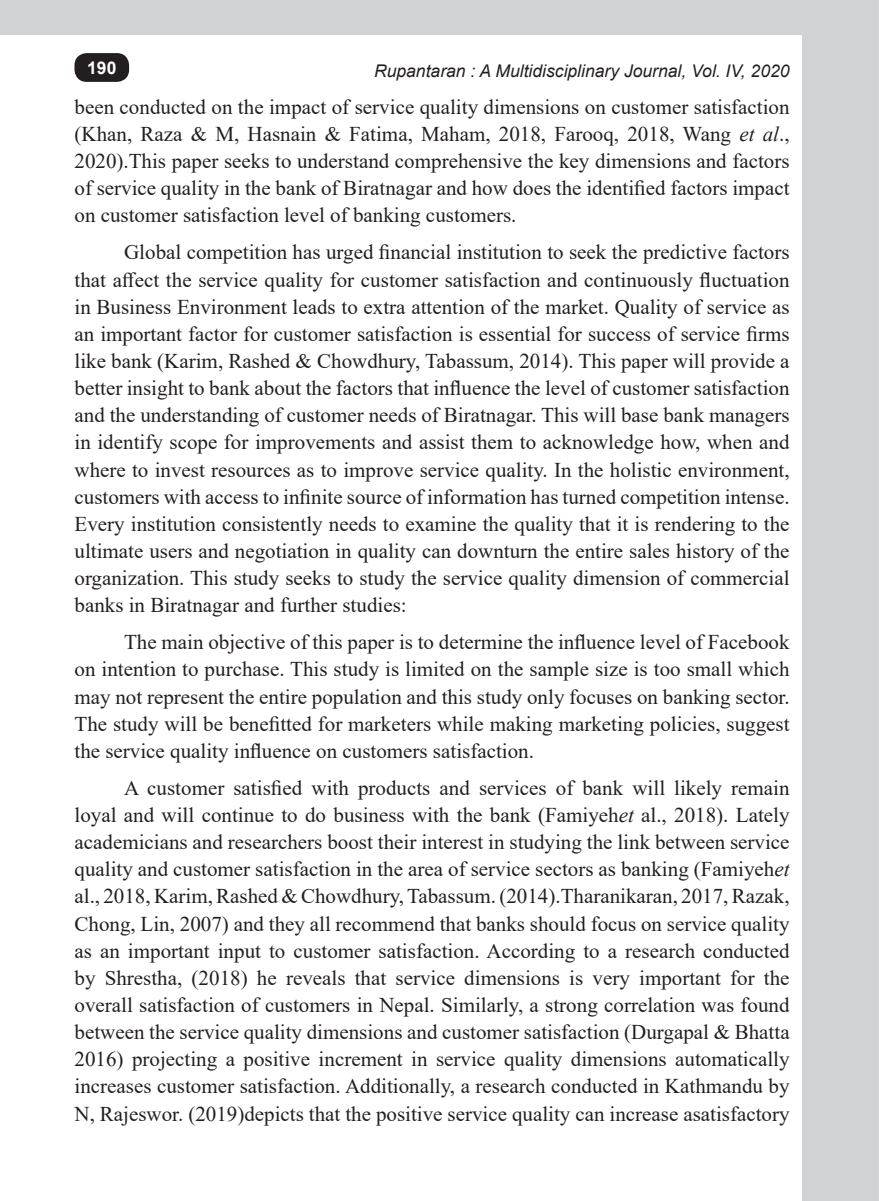
<style>
.page{position:relative;width:879px;height:1201px;background:#fff}
.page>*{position:absolute;margin:0;border:0;box-sizing:border-box;transform-origin:0 0}
.t1{font:21px/27.1px "Times New Roman";color:#231f20;text-align:justify}
.t2{font:italic 17.5px "Arial";color:#231f20}
.t3{font:700 17.5px "Arial";color:#fff}
.s1{font-style:italic}
</style>
<div class="page">
<div style="left:801px;top:0;width:77px;height:1200px;background:#d1d2d4"></div>
<div style="left:0;top:0;width:801px;height:35px;background:#d1d2d4"></div>
<div style="left:74px;top:53px;width:55px;height:29px;background:#231f20;border-radius:12px"></div>
<p class="t3" style="left:87px;top:56px;width:31px">190</p>
<p class="t2" style="left:374px;top:59px;width:417px">Rupantaran : A Multidisciplinary Journal, Vol. IV, 2020</p>
<p class="t1" style="left:74px;top:93px;width:716px">been conducted on the impact of service quality dimensions on customer satisfaction (Khan, Raza &amp; M, Hasnain &amp; Fatima, Maham, 2018, Farooq, 2018, Wang <span class="s1">et al</span>., 2020).This paper seeks to understand comprehensive the key dimensions and factors of service quality in the bank of Biratnagar and how does the identified factors impact on customer satisfaction level of banking customers.</p>
<p class="t1" style="left:74px;top:238px;width:716px;text-indent:50px">Global competition has urged financial institution to seek the predictive factors that affect the service quality for customer satisfaction and continuously fluctuation in Business Environment leads to extra attention of the market. Quality of service as an important factor for customer satisfaction is essential for success of service firms like bank (Karim, Rashed &amp; Chowdhury, Tabassum, 2014). This paper will provide a better insight to bank about the factors that influence the level of customer satisfaction and the understanding of customer needs of Biratnagar. This will base bank managers in identify scope for improvements and assist them to acknowledge how, when and where to invest resources as to improve service quality. In the holistic environment, customers with access to infinite source of information has turned competition intense.<br>Every institution consistently needs to examine the quality that it is rendering to the ultimate users and negotiation in quality can downturn the entire sales history of the organization. This study seeks to study the service quality dimension of commercial banks in Biratnagar and further studies:</p>
<p class="t1" style="left:74px;top:628px;width:716px;text-indent:50px">The main objective of this paper is to determine the influence level of Facebook on intention to purchase. This study is limited on the sample size is too small which may not represent the entire population and this study only focuses on banking sector.<br>The study will be benefitted for marketers while making marketing policies, suggest the service quality influence on customers satisfaction.</p>
<p class="t1" style="left:74px;top:773px;width:716px;text-indent:50px">A customer satisfied with products and services of bank will likely remain loyal and will continue to do business with the bank (Famiyeh<span class="s1">et</span> al., 2018). Lately academicians and researchers boost their interest in studying the link between service quality and customer satisfaction in the area of service sectors as banking (Famiyeh<span class="s1">et </span>al., 2018, Karim, Rashed &amp; Chowdhury, Tabassum. (2014).Tharanikaran, 2017, Razak, Chong, Lin, 2007) and they all recommend that banks should focus on service quality as an important input to customer satisfaction. According to a research conducted by Shrestha, (2018) he reveals that service dimensions is very important for the overall satisfaction of customers in Nepal. Similarly, a strong correlation was found between the service quality dimensions and customer satisfaction (Durgapal &amp; Bhatta 2016) projecting a positive increment in service quality dimensions automatically increases customer satisfaction. Additionally, a research conducted in Kathmandu by N, Rajeswor. (2019)depicts that the positive service quality can increase asatisfactory</p>
</div>
